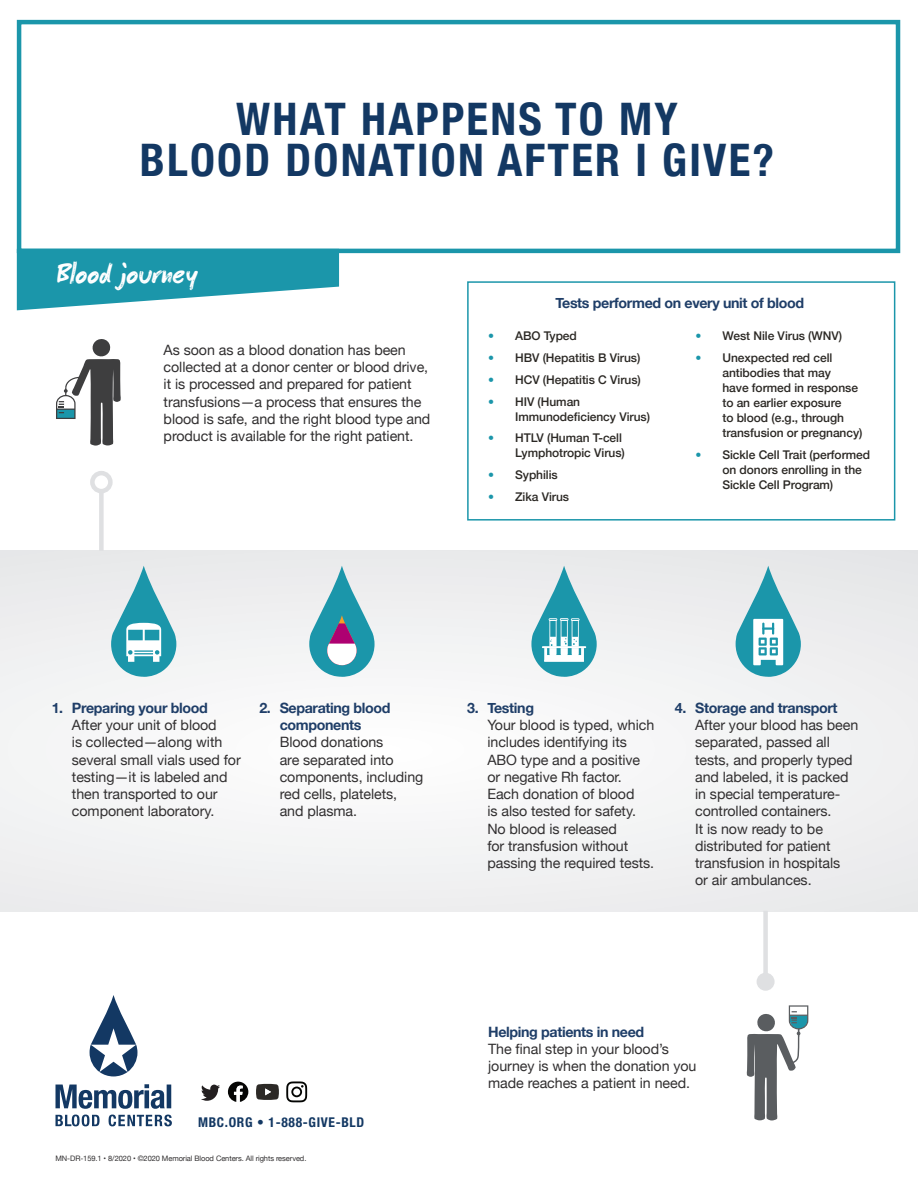
<style>
.page{position:relative;width:918px;height:1188px;background:#fff}
.page>*{position:absolute;margin:0;border:0;box-sizing:border-box;transform-origin:0 0}
.Titles{font:700 condensed 44.85px/41.4px "Helvetica Neue";letter-spacing:.05em;color:#133863;text-align:center}
.BODY{font:31.5px "Markerfield";letter-spacing:.025em;color:#fff}
.Subhead_spacing{font:14.25px/17.2px "Helvetica Neue";letter-spacing:-.005em;color:#312f30}
.Subhead_spacing-2{font:700 14.25px/17.2px "Helvetica Neue";letter-spacing:-.025em;color:#1f3e68}
.t1{font:700 condensed 13.5px "Helvetica Neue";letter-spacing:.05em;color:#133863}
.Bullets{font:500 12px/15px "Helvetica Neue";letter-spacing:-.005em;color:#2b2824}
.Subhead_spacing-3{font:7.5px "Helvetica Neue";letter-spacing:-.01em;color:#312f30}
.s1{color:#1b96aa}
</style>
<div class="page">
<div style="left:17px;top:20px;width:883px;height:233px;background:#fff;border:4px solid #1b96aa"></div>
<svg style="left:17px;top:249px;width:322px;height:61px"></svg>
<div style="left:0;top:551px;width:918px;height:361px;background:#f1f2f3"></div>
<div style="left:467px;top:281px;width:428px;height:240px;border:2px solid #1b96aa"></div>
<svg style="left:747px;top:1005px;width:62px;height:116px"></svg>
<svg style="left:56px;top:339px;width:65px;height:107px"></svg>
<svg style="left:111px;top:566px;width:65px;height:111px"></svg>
<svg style="left:309px;top:566px;width:66px;height:111px"></svg>
<svg style="left:531px;top:566px;width:66px;height:111px"></svg>
<hr style="left:542px;top:646px;width:44px;height:2px;background:#1b96aa">
<svg style="left:736px;top:566px;width:65px;height:111px"></svg>
<div style="left:99px;top:491px;width:5px;height:60px;background:#dfe0e2"></div>
<div style="left:90px;top:471px;width:23px;height:22px;border:4px solid #dfe0e2;border-radius:50%"></div>
<div style="left:763px;top:911px;width:5px;height:71px;background:#dfe0e2"></div>
<div style="left:757px;top:973px;width:18px;height:18px;background:#dfe0e2;border-radius:50%"></div>
<svg style="left:56px;top:995px;width:116px;height:131px"></svg>
<svg style="left:201px;top:1084px;width:19px;height:17px"></svg>
<svg style="left:228px;top:1082px;width:20px;height:20px"></svg>
<svg style="left:256px;top:1084px;width:23px;height:16px"></svg>
<svg style="left:286px;top:1081px;width:21px;height:21px"></svg>
<p class="Titles" style="left:140px;top:95px;width:636px">WHAT HAPPENS TO MY<br>BLOOD DONATION AFTER I GIVE?</p>
<p class="BODY" style="left:56px;top:254px;width:142px">Blood journey</p>
<p class="Subhead_spacing" style="left:164px;top:342px;width:268px">As soon as a blood donation has been collected at a donor center or blood drive, it is processed and prepared for patient transfusions—a process that ensures the blood is safe, and the right blood type and product is available for the right patient.</p>
<p class="Subhead_spacing-2" style="left:555px;top:295px;width:250px">Tests performed on every unit of blood</p>
<p class="Bullets" style="left:488px;top:328px;width:90px"><span class="s1">•</span> ABO Typed</p>
<p class="Bullets" style="left:488px;top:349px;width:154px"><span class="s1">•</span> HBV (Hepatitis B Virus)</p>
<p class="Bullets" style="left:488px;top:371px;width:154px"><span class="s1">•</span> HCV (Hepatitis C Virus)</p>
<p class="Bullets" style="left:515px;top:393px;width:136px;text-indent:-27px"><span class="s1">•</span> HIV (Human<br>Immunodeficiency Virus)</p>
<p class="Bullets" style="left:488px;top:430px;width:138px;text-align:right"><span class="s1">•</span> HTLV (Human T-cell<br>Lymphotropic Virus)</p>
<p class="Bullets" style="left:488px;top:466px;width:71px"><span class="s1">•</span> Syphilis</p>
<p class="Bullets" style="left:488px;top:488px;width:83px"><span class="s1">•</span> Zika Virus</p>
<p class="Bullets" style="left:695px;top:328px;width:148px"><span class="s1">•</span> West Nile Virus (WNV)</p>
<p class="Bullets" style="left:722px;top:349px;width:142px;text-indent:-27px"><span class="s1">•</span> Unexpected red cell antibodies that may<br>have formed in response to an earlier exposure<br>to blood (e.g., through transfusion or pregnancy)</p>
<p class="Bullets" style="left:722px;top:446px;width:149px;text-indent:-27px"><span class="s1">•</span> Sickle Cell Trait (performed on donors enrolling in the<br>Sickle Cell Program)</p>
<p class="Subhead_spacing-2" style="left:52px;top:700px;width:158px">1. Preparing your blood</p>
<p class="Subhead_spacing" style="left:72px;top:717px;width:170px">After your unit of blood<br>is collected—along with several small vials used for testing—it is labeled and then transported to our component laboratory.</p>
<p class="Subhead_spacing-2" style="left:280px;top:700px;width:113px;text-indent:-20px">2. Separating blood components</p>
<p class="Subhead_spacing" style="left:280px;top:735px;width:145px">Blood donations<br>are separated into components, including red cells, platelets, and plasma.</p>
<p class="Subhead_spacing-2" style="left:467px;top:700px;width:68px">3. Testing</p>
<p class="Subhead_spacing" style="left:487px;top:717px;width:168px">Your blood is typed, which includes identifying its<br>ABO type and a positive or negative Rh factor.<br>Each donation of blood<br>is also tested for safety.<br>No blood is released<br>for transfusion without passing the required tests.</p>
<p class="Subhead_spacing-2" style="left:675px;top:700px;width:164px">4. Storage and transport</p>
<p class="Subhead_spacing" style="left:695px;top:717px;width:165px">After your blood has been separated, passed all tests, and properly typed and labeled, it is packed in special temperature&shy;controlled containers.<br>It is now ready to be distributed for patient transfusion in hospitals<br>or air ambulances.</p>
<p class="t1" style="left:198px;top:1114px;width:168px">MBC.ORG • 1-888-GIVE-BLD</p>
<p class="Subhead_spacing-3" style="left:56px;top:1153px;width:252px">MN-DR-159.1 • 8/2020 • ©2020 Memorial Blood Centers. All rights reserved.</p>
<p class="Subhead_spacing-2" style="left:488px;top:1023px;width:158px">Helping patients in need</p>
<p class="Subhead_spacing" style="left:488px;top:1041px;width:210px">The final step in your blood’s journey is when the donation you made reaches a patient in need.</p>
</div>
